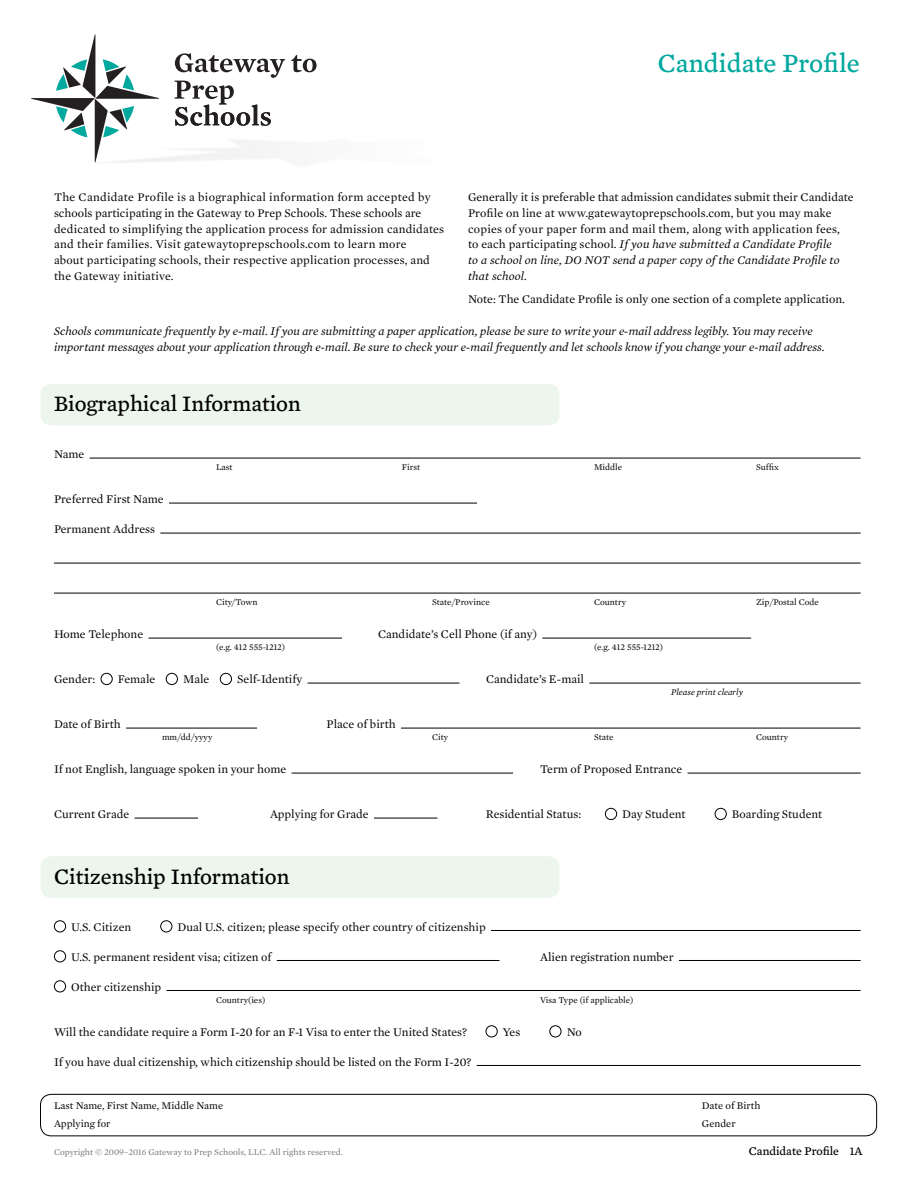
<style>
.page{position:relative;width:918px;height:1188px;background:#fff}
.page>*{position:absolute;margin:0;border:0;box-sizing:border-box;transform-origin:0 0}
.t1{font:26.85px "Mercury Text G4";color:#00a89e}
.t2{font:22.5px "Mercury Text G4";color:#000}
.t3{font:12px/15.8px "Mercury Text G1";color:#000}
.t4{font:italic 12px/15.8px "Mercury Text G1";color:#000}
.t5{font:12px "Mercury Text G4";color:#000}
.t6{font:10.5px "Mercury Text G1";color:#000}
.t7{font:9px "Mercury Text G1";color:#000}
.t8{font:9px "Mercury Text G1";color:#77787b}
.t9{font:italic 9px "Mercury Text G1";color:#000}
.s1{font-style:italic}
</style>
<div class="page">
<svg style="left:291px;top:55px;width:26px;height:17px"></svg>
<svg style="left:174px;top:53px;width:111px;height:73px"></svg>
<img style="left:175px;top:107px;width:13px;height:19px">
<img style="left:190px;top:112px;width:12px;height:14px">
<img style="left:204px;top:104px;width:16px;height:21px">
<img style="left:221px;top:112px;width:13px;height:14px">
<img style="left:236px;top:112px;width:14px;height:14px">
<img style="left:252px;top:104px;width:7px;height:21px">
<img style="left:261px;top:112px;width:10px;height:14px">
<svg style="left:31px;top:34px;width:128px;height:128px"></svg>
<div style="left:41px;top:384px;width:518px;height:41px;background:#ecf6ec;border-radius:11px"></div>
<div style="left:41px;top:856px;width:518px;height:42px;background:#ecf6ec;border-radius:11px"></div>
<hr style="left:90px;top:458px;width:771px;height:1px;background:#000">
<hr style="left:169px;top:503px;width:308px;height:1px;background:#000">
<hr style="left:160px;top:533px;width:701px;height:1px;background:#000">
<hr style="left:54px;top:563px;width:807px;height:1px;background:#000">
<hr style="left:54px;top:593px;width:807px;height:1px;background:#000">
<hr style="left:148px;top:638px;width:194px;height:1px;background:#000">
<hr style="left:542px;top:638px;width:209px;height:1px;background:#000">
<div style="left:101px;top:673px;width:12px;height:12px;border:1px solid #000;border-radius:50%"></div>
<div style="left:166px;top:673px;width:12px;height:12px;border:1px solid #000;border-radius:50%"></div>
<div style="left:220px;top:673px;width:12px;height:12px;border:1px solid #000;border-radius:50%"></div>
<hr style="left:308px;top:683px;width:152px;height:1px;background:#000">
<hr style="left:589px;top:683px;width:272px;height:1px;background:#000">
<hr style="left:126px;top:728px;width:131px;height:1px;background:#000">
<hr style="left:401px;top:728px;width:460px;height:1px;background:#000">
<hr style="left:292px;top:773px;width:221px;height:1px;background:#000">
<hr style="left:688px;top:773px;width:173px;height:1px;background:#000">
<hr style="left:135px;top:818px;width:63px;height:1px;background:#000">
<hr style="left:374px;top:818px;width:63px;height:1px;background:#000">
<div style="left:605px;top:808px;width:12px;height:12px;border:1px solid #000;border-radius:50%"></div>
<div style="left:715px;top:808px;width:12px;height:12px;border:1px solid #000;border-radius:50%"></div>
<div style="left:54px;top:920px;width:12px;height:12px;border:1px solid #000;border-radius:50%"></div>
<div style="left:160px;top:920px;width:12px;height:12px;border:1px solid #000;border-radius:50%"></div>
<hr style="left:491px;top:930px;width:370px;height:1px;background:#000">
<div style="left:54px;top:950px;width:12px;height:12px;border:1px solid #000;border-radius:50%"></div>
<hr style="left:277px;top:960px;width:222px;height:1px;background:#000">
<hr style="left:679px;top:960px;width:182px;height:1px;background:#000">
<div style="left:54px;top:980px;width:12px;height:12px;border:1px solid #000;border-radius:50%"></div>
<hr style="left:167px;top:990px;width:694px;height:1px;background:#000">
<div style="left:486px;top:1025px;width:12px;height:12px;border:1px solid #000;border-radius:50%"></div>
<div style="left:549px;top:1025px;width:12px;height:12px;border:1px solid #000;border-radius:50%"></div>
<hr style="left:477px;top:1065px;width:384px;height:1px;background:#000">
<div style="left:40px;top:1094px;width:837px;height:42px;border:1px solid #000;border-radius:11px"></div>
<p class="t1" style="left:658px;top:47px;width:203px">Candidate Profile</p>
<p class="t3" style="left:54px;top:189px;width:392px">The Candidate Profile is a biographical information form accepted by schools participating in the Gateway to Prep Schools. These schools are dedicated to simplifying the application process for admission candidates and their families. Visit gatewaytoprepschools.com to learn more<br>about participating schools, their respective application processes, and the Gateway initiative.</p>
<p class="t3" style="left:468px;top:189px;width:387px">Generally it is preferable that admission candidates submit their Candidate Profile on line at www.gatewaytoprepschools.com, but you may make copies of your paper form and mail them, along with application fees,<br>to each participating school. <span class="s1">If you have submitted a Candidate Profile<br>to a school on line, DO NOT send a paper copy of the Candidate Profile to that school.</span></p>
<p class="t3" style="left:468px;top:291px;width:378px">Note: The Candidate Profile is only one section of a complete application.</p>
<p class="t4" style="left:54px;top:323px;width:772px">Schools communicate frequently by e-mail. If you are submitting a paper application, please be sure to write your e-mail address legibly. You may receive important messages about your application through e-mail. Be sure to check your e-mail frequently and let schools know if you change your e-mail address.</p>
<p class="t2" style="left:54px;top:390px;width:248px">Biographical Information</p>
<p class="t3" style="left:54px;top:447px;width:32px">Name</p>
<p class="t7" style="left:216px;top:462px;width:18px">Last</p>
<p class="t7" style="left:402px;top:462px;width:20px">First</p>
<p class="t7" style="left:594px;top:462px;width:30px">Middle</p>
<p class="t7" style="left:756px;top:462px;width:24px">Suffix</p>
<p class="t3" style="left:54px;top:492px;width:111px">Preferred First Name</p>
<p class="t3" style="left:54px;top:522px;width:103px">Permanent Address</p>
<p class="t7" style="left:216px;top:597px;width:43px">City/Town</p>
<p class="t7" style="left:432px;top:597px;width:59px">State/Province</p>
<p class="t7" style="left:594px;top:597px;width:34px">Country</p>
<p class="t7" style="left:756px;top:597px;width:64px">Zip/Postal Code</p>
<p class="t3" style="left:54px;top:627px;width:91px">Home Telephone</p>
<p class="t3" style="left:378px;top:627px;width:161px">Candidate’s Cell Phone (if any)</p>
<p class="t7" style="left:216px;top:642px;width:71px">(e.g. 412 555-1212)</p>
<p class="t7" style="left:594px;top:642px;width:71px">(e.g. 412 555-1212)</p>
<p class="t3" style="left:54px;top:672px;width:43px">Gender:</p>
<p class="t3" style="left:118px;top:672px;width:39px">Female</p>
<p class="t3" style="left:183px;top:672px;width:28px">Male</p>
<p class="t3" style="left:237px;top:672px;width:67px">Self-Identify</p>
<p class="t3" style="left:486px;top:672px;width:100px">Candidate’s E-mail</p>
<p class="t9" style="left:671px;top:687px;width:73px">Please print clearly</p>
<p class="t3" style="left:54px;top:717px;width:68px">Date of Birth</p>
<p class="t3" style="left:327px;top:717px;width:71px">Place of birth</p>
<p class="t7" style="left:162px;top:732px;width:52px">mm/dd/yyyy</p>
<p class="t7" style="left:432px;top:732px;width:18px">City</p>
<p class="t7" style="left:594px;top:732px;width:21px">State</p>
<p class="t7" style="left:756px;top:732px;width:34px">Country</p>
<p class="t3" style="left:54px;top:762px;width:234px">If not English, language spoken in your home</p>
<p class="t3" style="left:540px;top:762px;width:144px">Term of Proposed Entrance</p>
<p class="t3" style="left:54px;top:807px;width:77px">Current Grade</p>
<p class="t3" style="left:270px;top:807px;width:100px">Applying for Grade</p>
<p class="t3" style="left:486px;top:807px;width:97px">Residential Status:</p>
<p class="t3" style="left:622px;top:807px;width:65px">Day Student</p>
<p class="t3" style="left:732px;top:807px;width:92px">Boarding Student</p>
<p class="t2" style="left:54px;top:863px;width:237px">Citizenship Information</p>
<p class="t3" style="left:71px;top:919px;width:62px">U.S. Citizen</p>
<p class="t3" style="left:178px;top:919px;width:310px">Dual U.S. citizen; please specify other country of citizenship</p>
<p class="t3" style="left:71px;top:949px;width:202px">U.S. permanent resident visa; citizen of</p>
<p class="t3" style="left:540px;top:949px;width:135px">Alien registration number</p>
<p class="t3" style="left:71px;top:979px;width:92px">Other citizenship</p>
<p class="t7" style="left:216px;top:995px;width:51px">Country(ies)</p>
<p class="t7" style="left:540px;top:995px;width:95px">Visa Type (if applicable)</p>
<p class="t3" style="left:54px;top:1024px;width:415px">Will the candidate require a Form I-20 for an F-1 Visa to enter the United States?</p>
<p class="t3" style="left:503px;top:1024px;width:19px">Yes</p>
<p class="t3" style="left:567px;top:1024px;width:17px">No</p>
<p class="t3" style="left:54px;top:1054px;width:419px">If you have dual citizenship, which citizenship should be listed on the Form I-20?</p>
<p class="t6" style="left:54px;top:1100px;width:171px">Last Name, First Name, Middle Name</p>
<p class="t6" style="left:702px;top:1100px;width:60px">Date of Birth</p>
<p class="t6" style="left:54px;top:1118px;width:58px">Applying for</p>
<p class="t6" style="left:702px;top:1118px;width:35px">Gender</p>
<p class="t8" style="left:54px;top:1147px;width:290px">Copyright © 2009–2016 Gateway to Prep Schools, LLC. All rights reserved.</p>
<p class="t5" style="left:749px;top:1144px;width:115px">Candidate Profile 1A</p>
</div>
